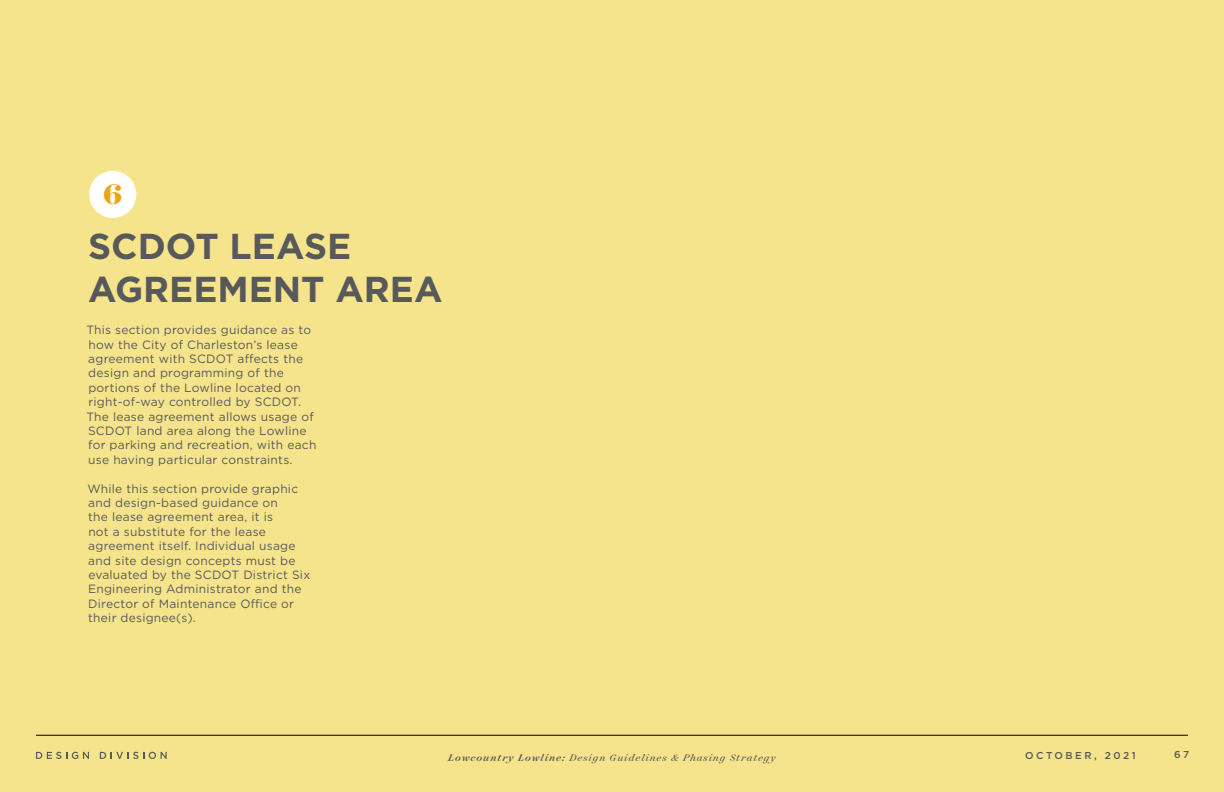
<style>
.page{position:relative;width:1224px;height:792px;background:#f5e48b}
.page>*{position:absolute;margin:0;border:0;box-sizing:border-box;transform-origin:0 0}
.t1{font:700 36px/43.2px "Gotham";color:#58595b}
.t2{font:700 32px "Surveyor Display";color:#eca613}
.t3{font:12px/14.4px "Gotham";letter-spacing:.02em;color:#58595b}
.t4{font:italic 11px "Surveyor Display";letter-spacing:.09em;color:#58595b}
.t5{font:500 10px "Gotham";letter-spacing:.25em;color:#58595b}
.s1{font-weight:500}
</style>
<div class="page">
<svg style="left:36px;top:752px;width:53px;height:7px"></svg>
<svg style="left:100px;top:752px;width:67px;height:7px"></svg>
<hr style="left:36px;top:735px;width:1152px;height:1px;background:#000">
<div style="left:89px;top:171px;width:47px;height:47px;background:#fff;border-radius:50%"></div>
<h2 class="t2" style="left:103px;top:174px;width:21px">6</h2>
<h1 class="t1" style="left:88px;top:225px;width:356px">SCDOT LEASE<br>AGREEMENT AREA</h1>
<p class="t3" style="left:86px;top:323px;width:232px">This section provides guidance as to how the City of Charleston’s lease agreement with SCDOT affects the design and programming of the portions of the Lowline located on right-of-way controlled by SCDOT.<br>The lease agreement allows usage of SCDOT land area along the Lowline for parking and recreation, with each use having particular constraints.</p>
<p class="t3" style="left:87px;top:481px;width:224px">While this section provide graphic and design-based guidance on<br>the lease agreement area, it is<br>not a substitute for the lease agreement itself. Individual usage and site design concepts must be evaluated by the SCDOT District Six<br>Engineering Administrator and the<br>Director of Maintenance Office or their designee(s).</p>
<p class="t4" style="left:448px;top:750px;width:329px"><span class="s1">Lowcountry Lowline:</span> Design Guidelines &amp; Phasing Strategy</p>
<p class="t5" style="left:1025px;top:749px;width:112px">OCTOBER, 2021</p>
<p class="t5" style="left:1174px;top:748px;width:16px">67</p>
</div>
